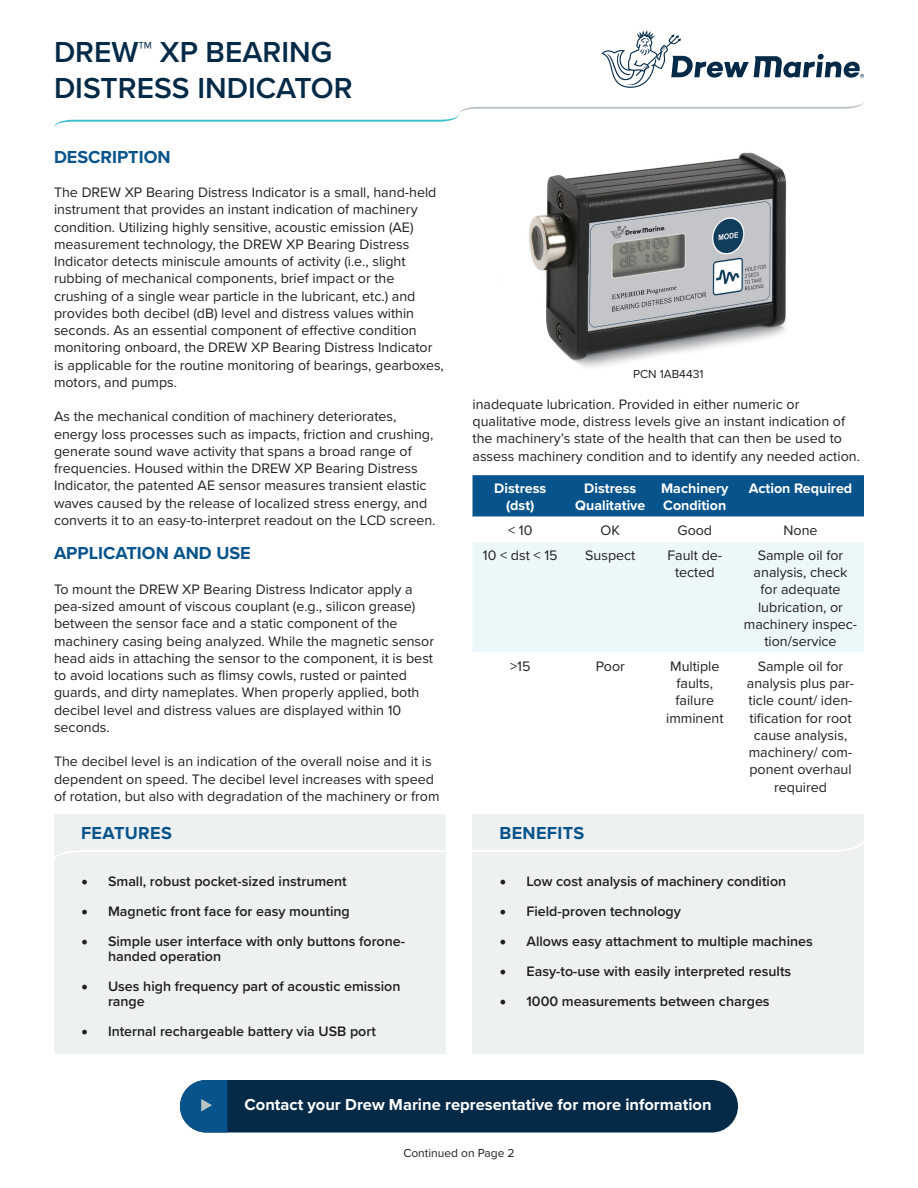
<style>
.page{position:relative;width:918px;height:1188px;background:#fff}
.page>*{position:absolute;margin:0;border:0;box-sizing:border-box;transform-origin:0 0}
.t1{font:600 30px/36px "Proxima Nova";color:#042a47}
.t2{font:700 18px "Proxima Nova";color:#07538b}
.t3{font:700 18px "Proxima Nova";letter-spacing:.02em;color:#07538b}
.t4{font:700 16.5px "Proxima Nova";color:#fff}
.t5{font:14.25px/17.2px "Proxima Nova";color:#231f20}
.t6{font:600 14.25px/15px "Proxima Nova";color:#231f20}
.t7{font:700 14.25px/17.2px "Proxima Nova";color:#fff;text-align:center}
.t8{font:12px "Proxima Nova";color:#231f20}
.s1{font-family:"Minion Pro";font-weight:400;font-size:18px}
</style>
<div class="page">
<svg style="left:602px;top:30px;width:262px;height:58px"></svg>
<svg style="left:54px;top:102px;width:810px;height:25px"></svg>
<div style="left:180px;top:1080px;width:558px;height:52px;background:#042a47;border-radius:26px"></div>
<svg style="left:180px;top:1080px;width:47px;height:52px;background:#276999"></svg>
<div style="left:472px;top:814px;width:392px;height:240px;background:#eef1f1"></div>
<div style="left:54px;top:814px;width:392px;height:240px;background:#eef1f1"></div>
<svg style="left:54px;top:841px;width:810px;height:18px"></svg>
<img style="left:529px;top:152px;width:258px;height:216px">
<div style="left:472px;top:475px;width:392px;height:41px;background:#07538b"></div>
<div style="left:473px;top:543px;width:391px;height:109px;background:#ecf7f9"></div>
<h1 class="t1" style="left:54px;top:33px;width:300px">DREW™ XP BEARING<br>DISTRESS INDICATOR</h1>
<p class="t2" style="left:54px;top:143px;width:118px">DESCRIPTION</p>
<p class="t5" style="left:54px;top:183px;width:391px">The DREW XP Bearing Distress Indicator is a small, hand-held instrument that provides an instant indication of machinery condition. Utilizing highly sensitive, acoustic emission (AE) measurement technology, the DREW XP Bearing Distress Indicator detects miniscule amounts of activity (i.e., slight rubbing of mechanical components, brief impact or the crushing of a single wear particle in the lubricant, etc.) and provides both decibel (dB) level and distress values within seconds. As an essential component of effective condition monitoring onboard, the DREW XP Bearing Distress Indicator is applicable for the routine monitoring of bearings, gearboxes, motors, and pumps.</p>
<p class="t5" style="left:54px;top:407px;width:383px">As the mechanical condition of machinery deteriorates, energy loss processes such as impacts, friction and crushing, generate sound wave activity that spans a broad range of frequencies. Housed within the DREW XP Bearing Distress Indicator, the patented AE sensor measures transient elastic waves caused by the release of localized stress energy, and converts it to an easy-to-interpret readout on the LCD screen.</p>
<p class="t2" style="left:54px;top:540px;width:198px">APPLICATION AND USE</p>
<p class="t5" style="left:54px;top:580px;width:382px">To mount the DREW XP Bearing Distress Indicator apply a pea-sized amount of viscous couplant (e.g., silicon grease) between the sensor face and a static component of the machinery casing being analyzed. While the magnetic sensor head aids in attaching the sensor to the component, it is best to avoid locations such as flimsy cowls, rusted or painted guards, and dirty nameplates. When properly applied, both decibel level and distress values are displayed within 10 seconds.</p>
<p class="t5" style="left:54px;top:752px;width:387px">The decibel level is an indication of the overall noise and it is dependent on speed. The decibel level increases with speed of rotation, but also with degradation of the machinery or from</p>
<p class="t3" style="left:81px;top:819px;width:92px">FEATURES</p>
<p class="t6" style="left:81px;top:874px;width:267px"><span class="s1">•</span> Small, robust pocket-sized instrument</p>
<p class="t6" style="left:81px;top:904px;width:270px"><span class="s1">•</span> Magnetic front face for easy mounting</p>
<p class="t6" style="left:108px;top:934px;width:299px;text-indent:-27px"><span class="s1">•</span> Simple user interface with only buttons forone&shy;handed operation</p>
<p class="t6" style="left:108px;top:979px;width:294px;text-indent:-27px"><span class="s1">•</span> Uses high frequency part of acoustic emission range</p>
<p class="t6" style="left:81px;top:1024px;width:296px"><span class="s1">•</span> Internal rechargeable battery via USB port</p>
<p class="t8" style="left:633px;top:365px;width:72px">PCN 1AB4431</p>
<p class="t5" style="left:472px;top:395px;width:389px">inadequate lubrication. Provided in either numeric or qualitative mode, distress levels give an instant indication of the machinery’s state of the health that can then be used to assess machinery condition and to identify any needed action.</p>
<p class="t7" style="left:494px;top:480px;width:54px">Distress (dst)</p>
<p class="t7" style="left:575px;top:480px;width:72px">Distress<br>Qualitative</p>
<p class="t7" style="left:661px;top:480px;width:69px;text-align:left">Machinery<br>Condition</p>
<p class="t7" style="left:749px;top:480px;width:105px">Action Required</p>
<p class="t5" style="left:508px;top:521px;width:26px">&lt; 10</p>
<p class="t5" style="left:601px;top:521px;width:21px">OK</p>
<p class="t5" style="left:678px;top:521px;width:36px">Good</p>
<p class="t5" style="left:783px;top:521px;width:36px">None</p>
<p class="t5" style="left:483px;top:546px;width:76px">10 &lt; dst &lt; 15</p>
<p class="t5" style="left:585px;top:546px;width:52px">Suspect</p>
<p class="t5" style="left:667px;top:546px;width:56px;text-align:center">Fault de&shy;tected</p>
<p class="t5" style="left:744px;top:546px;width:115px;text-align:center">Sample oil for analysis, check for adequate lubrication, or machinery inspec&shy;tion/service</p>
<p class="t5" style="left:510px;top:657px;width:22px">&gt;15</p>
<p class="t5" style="left:596px;top:657px;width:31px">Poor</p>
<p class="t5" style="left:666px;top:657px;width:59px;text-align:center">Multiple faults, failure imminent</p>
<p class="t5" style="left:747px;top:657px;width:109px;text-align:center">Sample oil for analysis plus par&shy;ticle count/ iden&shy;tification for root cause analysis, machinery/ com&shy;ponent overhaul required</p>
<p class="t3" style="left:500px;top:819px;width:86px">BENEFITS</p>
<p class="t6" style="left:500px;top:874px;width:288px"><span class="s1">•</span> Low cost analysis of machinery condition</p>
<p class="t6" style="left:500px;top:904px;width:183px"><span class="s1">•</span> Field-proven technology</p>
<p class="t6" style="left:500px;top:934px;width:315px"><span class="s1">•</span> Allows easy attachment to multiple machines</p>
<p class="t6" style="left:500px;top:964px;width:293px"><span class="s1">•</span> Easy-to-use with easily interpreted results</p>
<p class="t6" style="left:500px;top:994px;width:272px"><span class="s1">•</span> 1000 measurements between charges</p>
<p class="t4" style="left:245px;top:1092px;width:469px">Contact your Drew Marine representative for more information</p>
<p class="t8" style="left:403px;top:1144px;width:113px">Continued on Page 2</p>
</div>
